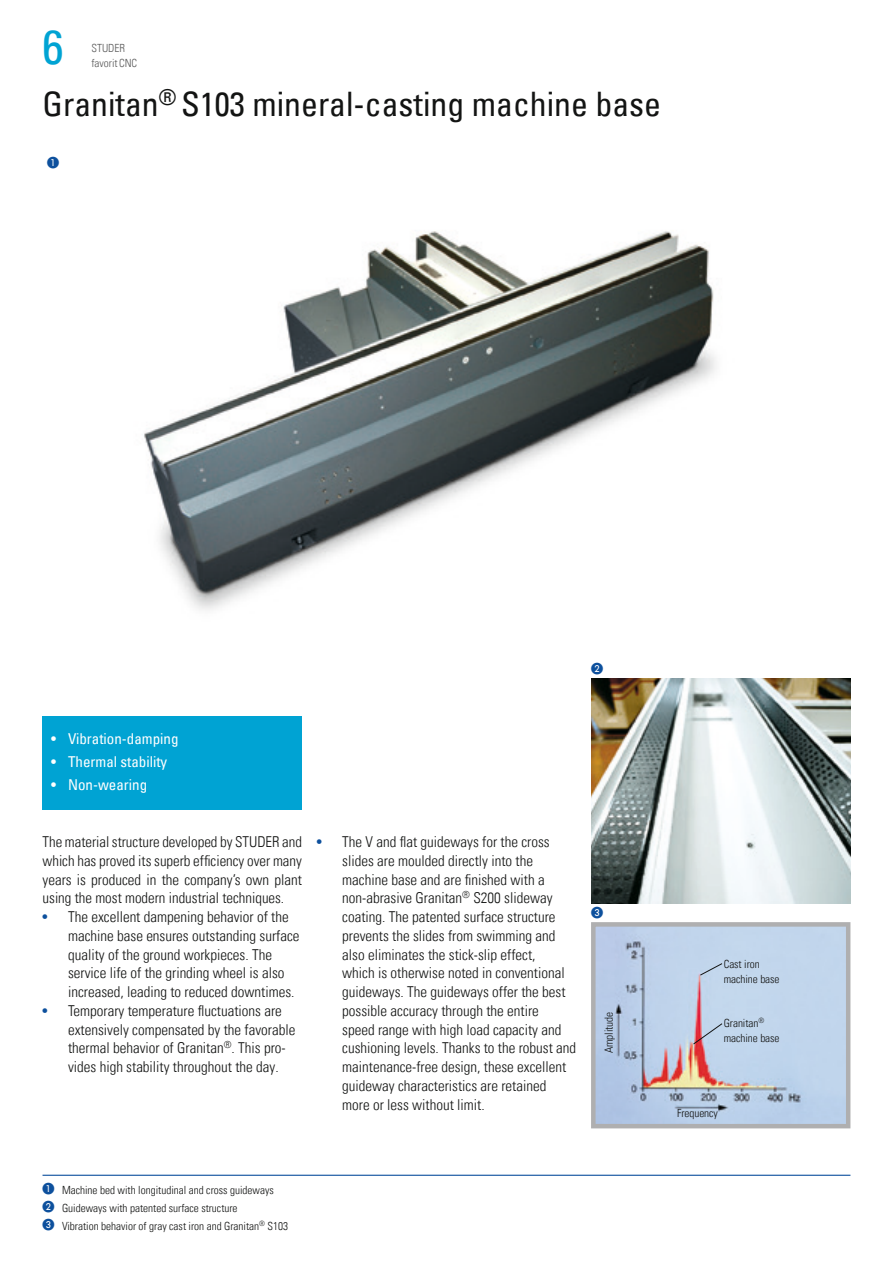
<style>
.page{position:relative;width:893px;height:1263px;background:#fff}
.page>*{position:absolute;margin:0;border:0;box-sizing:border-box;transform-origin:0 0}
.t1{font:condensed 48px "Univers Com 57";color:#00a3d3}
.t2{font:condensed 33.75px "Univers Com 57";color:#131413}
.t3{font:15px/18.8px "Univers Com 47 Light Cond";color:#131413}
.t4{font:condensed 15px "Univers Com 57";color:#fff}
.t5{font:11.25px/18px "Univers Com 47 Light Cond";color:#131413}
.t6{font:11.25px/15px "Univers Com 47 Light Cond";color:#5a5a5a}
.s1{font-family:"Univers Com 57";font-stretch:condensed;color:#0d509d}
.s2{color:#0d509d}
</style>
<div class="page">
<hr style="left:43px;top:1175px;width:807px;height:1px;background:#0d509d">
<img style="left:144px;top:231px;width:572px;height:379px">
<div style="left:43px;top:716px;width:259px;height:94px;background:#00a3d3"></div>
<img style="left:591px;top:678px;width:259px;height:225px">
<img style="left:596px;top:927px;width:249px;height:196px">
<div style="left:591px;top:922px;width:259px;height:206px;border:4px solid #afafb0"></div>
<svg style="left:699px;top:963px;width:24px;height:13px"></svg>
<svg style="left:693px;top:1023px;width:30px;height:22px"></svg>
<h1 class="t1" style="left:43px;top:17px;width:23px">6</h1>
<p class="t6" style="left:91px;top:41px;width:47px">STUDER favoritCNC</p>
<h2 class="t2" style="left:43px;top:82px;width:620px">Granitan<sup>®</sup> S103 mineral-casting machine base</h2>
<p class="t4" style="left:51px;top:729px;width:129px">• Vibration-damping</p>
<p class="t4" style="left:51px;top:752px;width:118px">• Thermal stability</p>
<p class="t4" style="left:51px;top:775px;width:98px">• Non-wearing</p>
<p class="t3" style="left:43px;top:832px;width:261px;text-align:justify">The material structure developed by STUDER and which has proved its superb efficiency over many years is produced in the company’s own plant using the most modern industrial techniques.</p>
<p class="t3" style="left:68px;top:907px;width:233px;text-indent:-26px"><span class="s1">•</span> The excellent dampening behavior of the machine base ensures outstanding surface quality of the ground workpieces. The service life of the grinding wheel is also increased, leading to reduced downtimes.</p>
<p class="t3" style="left:68px;top:1001px;width:229px;text-indent:-26px"><span class="s1">•</span> Temporary temperature fluctuations are extensively compensated by the favorable thermal behavior of Granitan<sup>®</sup>. This pro&shy;vides high stability throughout the day.</p>
<p class="t3" style="left:342px;top:832px;width:235px;text-indent:-26px"><span class="s1">•</span> The V and flat guideways for the cross slides are moulded directly into the machine base and are finished with a non-abrasive Granitan<sup>®</sup> S200 slideway coating. The patented surface structure prevents the slides from swimming and also eliminates the stick-slip effect,<br>which is otherwise noted in conventional guideways. The guideways offer the best possible accuracy through the entire<br>speed range with high load capacity and cushioning levels. Thanks to the robust and maintenance-free design, these excellent guideway characteristics are retained more or less without limit.</p>
<p class="t5" style="left:43px;top:1181px;width:247px"><span class="s2">❶</span> Machine bed with longitudinal and cross guideways<br><span class="s2">❷</span> Guideways with patented surface structure<br><span class="s2">❸</span> Vibration behavior of gray cast iron and Granitan<sup>®</sup> S103</p>
<p class="t5" style="left:600px;top:1053px;width:43px;rotate:-90deg">Amplitude</p>
<p class="t5" style="left:724px;top:956px;width:57px;line-height:15px">Cast iron machine base</p>
<p class="t5" style="left:724px;top:1015px;width:57px;line-height:15px">Granitan<sup>® </sup>machine base</p>
<p class="t5" style="left:677px;top:1104px;width:42px">Frequency</p>
</div>
